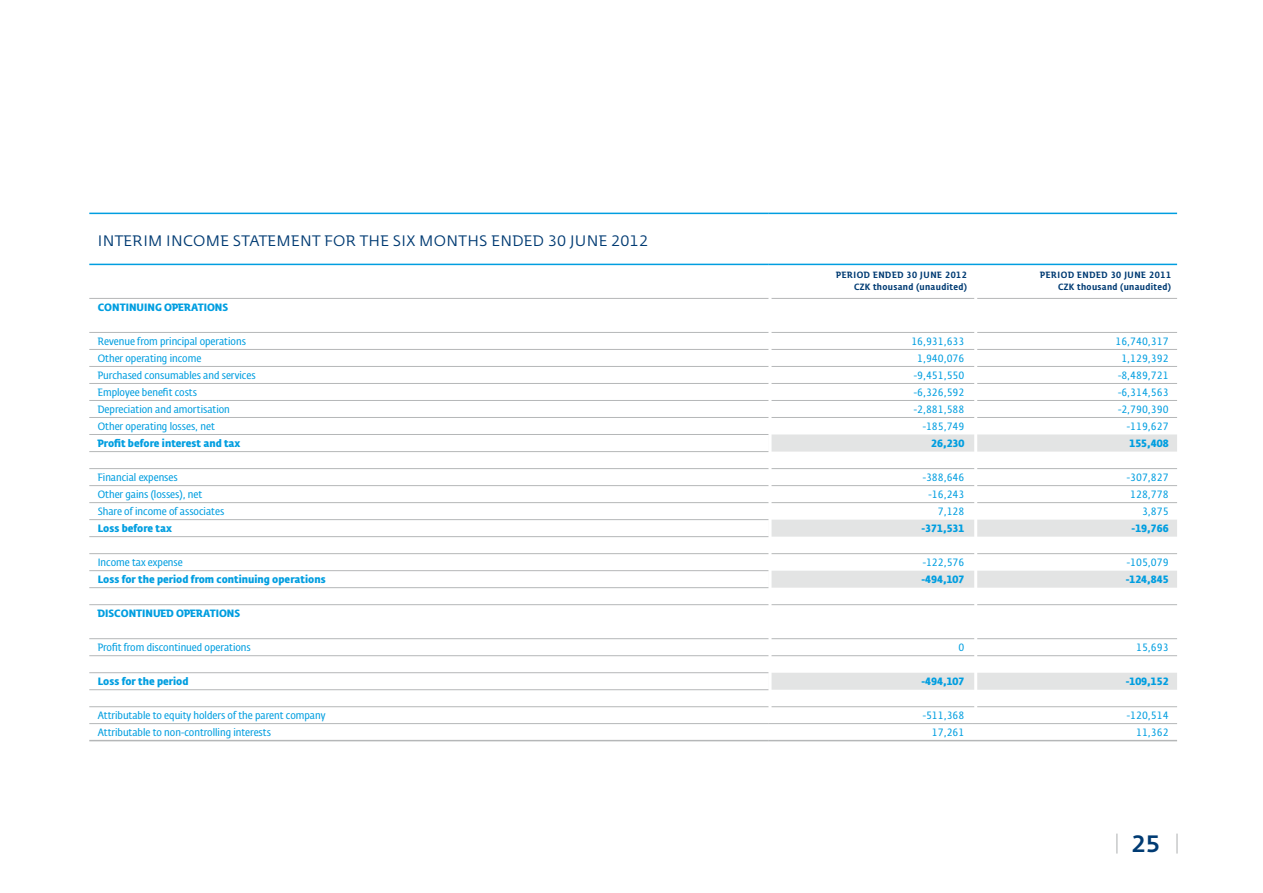
<style>
.page{position:relative;width:1263px;height:893px;background:#fff}
.page>*{position:absolute;margin:0;border:0;box-sizing:border-box;transform-origin:0 0}
.t1{font:500 23.4px "CD Fedra";color:#003b73}
.t2{font:15px "CD Fedra";letter-spacing:.02em;color:#003b73}
.t3{font:10.5px "CD Fedra Cond Pro";color:#009ee0;scale:1.2 1}
.t4{font:700 10.5px "CD Fedra Cond Pro";color:#009ee0;scale:1.2 1}
.t5{font:500 9px/12px "CD Fedra Cond Pro";letter-spacing:.05em;color:#003b73;text-align:right;scale:1.2 1}
</style>
<div class="page">
<svg style="left:1116px;top:834px;width:2px;height:19px"></svg>
<svg style="left:1176px;top:834px;width:2px;height:19px"></svg>
<svg style="left:771px;top:434px;width:406px;height:256px"></svg>
<hr style="left:89px;top:298px;width:680px;height:1px;background:#b5b7b8">
<hr style="left:89px;top:332px;width:680px;height:1px;background:#b5b7b8">
<hr style="left:89px;top:349px;width:680px;height:1px;background:#b5b7b8">
<hr style="left:89px;top:366px;width:680px;height:1px;background:#b5b7b8">
<hr style="left:89px;top:383px;width:680px;height:1px;background:#b5b7b8">
<hr style="left:89px;top:400px;width:680px;height:1px;background:#b5b7b8">
<hr style="left:89px;top:417px;width:680px;height:1px;background:#b5b7b8">
<hr style="left:89px;top:434px;width:680px;height:1px;background:#b5b7b8">
<hr style="left:89px;top:451px;width:680px;height:1px;background:#b5b7b8">
<hr style="left:89px;top:468px;width:680px;height:1px;background:#b5b7b8">
<hr style="left:769px;top:468px;width:204px;height:1px;background:#b5b7b8">
<hr style="left:973px;top:468px;width:204px;height:1px;background:#b5b7b8">
<hr style="left:89px;top:485px;width:680px;height:1px;background:#b5b7b8">
<hr style="left:89px;top:502px;width:680px;height:1px;background:#b5b7b8">
<hr style="left:89px;top:519px;width:680px;height:1px;background:#b5b7b8">
<hr style="left:89px;top:536px;width:680px;height:1px;background:#b5b7b8">
<hr style="left:89px;top:553px;width:680px;height:1px;background:#b5b7b8">
<hr style="left:769px;top:553px;width:204px;height:1px;background:#b5b7b8">
<hr style="left:973px;top:553px;width:204px;height:1px;background:#b5b7b8">
<hr style="left:89px;top:570px;width:680px;height:1px;background:#b5b7b8">
<hr style="left:89px;top:587px;width:680px;height:1px;background:#b5b7b8">
<hr style="left:89px;top:604px;width:680px;height:1px;background:#b5b7b8">
<hr style="left:89px;top:638px;width:680px;height:1px;background:#b5b7b8">
<hr style="left:89px;top:655px;width:680px;height:1px;background:#b5b7b8">
<hr style="left:89px;top:672px;width:680px;height:1px;background:#b5b7b8">
<hr style="left:89px;top:689px;width:680px;height:1px;background:#b5b7b8">
<hr style="left:89px;top:264px;width:680px;height:1px;background:#009ee0">
<hr style="left:769px;top:264px;width:204px;height:1px;background:#009ee0">
<hr style="left:973px;top:264px;width:204px;height:1px;background:#009ee0">
<hr style="left:89px;top:213px;width:680px;height:1px;background:#009ee0">
<hr style="left:769px;top:213px;width:204px;height:1px;background:#009ee0">
<hr style="left:973px;top:213px;width:204px;height:1px;background:#009ee0">
<hr style="left:769px;top:298px;width:204px;height:1px;background:#b5b7b8">
<hr style="left:973px;top:298px;width:204px;height:1px;background:#b5b7b8">
<hr style="left:769px;top:604px;width:204px;height:1px;background:#b5b7b8">
<hr style="left:973px;top:604px;width:204px;height:1px;background:#b5b7b8">
<hr style="left:769px;top:485px;width:204px;height:1px;background:#b5b7b8">
<hr style="left:973px;top:485px;width:204px;height:1px;background:#b5b7b8">
<hr style="left:769px;top:502px;width:204px;height:1px;background:#b5b7b8">
<hr style="left:973px;top:502px;width:204px;height:1px;background:#b5b7b8">
<hr style="left:769px;top:638px;width:204px;height:1px;background:#b5b7b8">
<hr style="left:973px;top:638px;width:204px;height:1px;background:#b5b7b8">
<hr style="left:769px;top:655px;width:204px;height:1px;background:#b5b7b8">
<hr style="left:973px;top:655px;width:204px;height:1px;background:#b5b7b8">
<hr style="left:769px;top:332px;width:204px;height:1px;background:#b5b7b8">
<hr style="left:973px;top:332px;width:204px;height:1px;background:#b5b7b8">
<hr style="left:769px;top:349px;width:204px;height:1px;background:#b5b7b8">
<hr style="left:973px;top:349px;width:204px;height:1px;background:#b5b7b8">
<hr style="left:769px;top:417px;width:204px;height:1px;background:#b5b7b8">
<hr style="left:973px;top:417px;width:204px;height:1px;background:#b5b7b8">
<hr style="left:769px;top:366px;width:204px;height:1px;background:#b5b7b8">
<hr style="left:973px;top:366px;width:204px;height:1px;background:#b5b7b8">
<hr style="left:769px;top:383px;width:204px;height:1px;background:#b5b7b8">
<hr style="left:973px;top:383px;width:204px;height:1px;background:#b5b7b8">
<hr style="left:769px;top:400px;width:204px;height:1px;background:#b5b7b8">
<hr style="left:973px;top:400px;width:204px;height:1px;background:#b5b7b8">
<hr style="left:89px;top:740px;width:680px;height:1px;background:#b5b7b8">
<hr style="left:769px;top:740px;width:204px;height:1px;background:#b5b7b8">
<hr style="left:973px;top:740px;width:204px;height:1px;background:#b5b7b8">
<hr style="left:89px;top:706px;width:680px;height:1px;background:#b5b7b8">
<hr style="left:769px;top:706px;width:204px;height:1px;background:#b5b7b8">
<hr style="left:973px;top:706px;width:204px;height:1px;background:#b5b7b8">
<hr style="left:89px;top:723px;width:680px;height:1px;background:#b5b7b8">
<hr style="left:769px;top:723px;width:204px;height:1px;background:#b5b7b8">
<hr style="left:973px;top:723px;width:204px;height:1px;background:#b5b7b8">
<hr style="left:768px;top:287px;width:3px;height:423px;background:#fff">
<hr style="left:974px;top:285px;width:3px;height:425px;background:#fff">
<h2 class="t2" style="left:98px;top:232px;width:16px">INTER</h2>
<h2 class="t2" style="left:143px;top:232px;width:63px">IM INCOME</h2>
<h2 class="t2" style="left:233px;top:232px;width:38px">STATEMENT</h2>
<h2 class="t2" style="left:325px;top:232px;width:46px">FOR THE</h2>
<h2 class="t2" style="left:393px;top:232px;width:39px">SIX MONTHS</h2>
<h2 class="t2" style="left:491px;top:232px;width:12px">ENDED</h2>
<h2 class="t2" style="left:548px;top:232px;width:39px">30 JUNE</h2>
<h2 class="t2" style="left:611px;top:232px;width:38px">2012</h2>
<p class="t5" style="left:836px;top:269px;width:110px">Period ended 30 June 2012<br>CZK thousand (unaudited)</p>
<p class="t5" style="left:1040px;top:269px;width:110px">Period ended 30 June 2011<br>CZK thousand (unaudited)</p>
<p class="t4" style="left:98px;top:301px;width:110px">CONTINUING OPERATIONS</p>
<p class="t3" style="left:98px;top:335px;width:125px">Revenue from principal operations</p>
<p class="t3" style="left:911px;top:335px;width:46px">16,931,633</p>
<p class="t3" style="left:1115px;top:335px;width:46px">16,740,317</p>
<p class="t3" style="left:98px;top:352px;width:88px">Other operating income</p>
<p class="t3" style="left:917px;top:352px;width:41px">1,940,076</p>
<p class="t3" style="left:1121px;top:352px;width:41px">1,129,392</p>
<p class="t3" style="left:98px;top:369px;width:133px">Purchased consumables and services</p>
<p class="t3" style="left:914px;top:369px;width:44px">-9,451,550</p>
<p class="t3" style="left:1118px;top:369px;width:44px">-8,489,721</p>
<p class="t3" style="left:98px;top:386px;width:84px">Employee benefit costs</p>
<p class="t3" style="left:914px;top:386px;width:44px">-6,326,592</p>
<p class="t3" style="left:1118px;top:386px;width:44px">-6,314,563</p>
<p class="t3" style="left:98px;top:403px;width:112px">Depreciation and amortisation</p>
<p class="t3" style="left:914px;top:403px;width:44px">-2,881,588</p>
<p class="t3" style="left:1118px;top:403px;width:44px">-2,790,390</p>
<p class="t3" style="left:98px;top:420px;width:99px">Other operating losses, net</p>
<p class="t3" style="left:923px;top:421px;width:36px">-185,749</p>
<p class="t3" style="left:1127px;top:421px;width:36px">-119,627</p>
<p class="t4" style="left:98px;top:437px;width:120px">Profit before interest and tax</p>
<p class="t4" style="left:931px;top:437px;width:29px">26,230</p>
<p class="t4" style="left:1129px;top:437px;width:34px">155,408</p>
<p class="t3" style="left:98px;top:472px;width:68px">Financial expenses</p>
<p class="t3" style="left:923px;top:472px;width:36px">-388,646</p>
<p class="t3" style="left:1127px;top:472px;width:36px">-307,827</p>
<p class="t3" style="left:98px;top:489px;width:89px">Other gains (losses), net</p>
<p class="t3" style="left:929px;top:489px;width:31px">-16,243</p>
<p class="t3" style="left:1130px;top:489px;width:34px">128,778</p>
<p class="t3" style="left:98px;top:506px;width:107px">Share of income of associates</p>
<p class="t3" style="left:938px;top:506px;width:24px">7,128</p>
<p class="t3" style="left:1142px;top:506px;width:24px">3,875</p>
<p class="t4" style="left:98px;top:522px;width:63px">Loss before tax</p>
<p class="t4" style="left:921px;top:522px;width:37px">-371,531</p>
<p class="t4" style="left:1131px;top:522px;width:32px">-19,766</p>
<p class="t3" style="left:98px;top:557px;width:72px">Income tax expense</p>
<p class="t3" style="left:923px;top:557px;width:36px">-122,576</p>
<p class="t3" style="left:1127px;top:557px;width:36px">-105,079</p>
<p class="t4" style="left:98px;top:573px;width:191px">Loss for the period from continuing operations</p>
<p class="t4" style="left:921px;top:573px;width:37px">-494,107</p>
<p class="t4" style="left:1126px;top:573px;width:37px">-124,845</p>
<p class="t4" style="left:98px;top:607px;width:120px">DISCONTINUED OPERATIONS</p>
<p class="t3" style="left:98px;top:642px;width:129px">Profit from discontinued operations</p>
<p class="t3" style="left:958px;top:642px;width:6px">0</p>
<p class="t3" style="left:1136px;top:642px;width:29px">15,693</p>
<p class="t4" style="left:98px;top:675px;width:77px">Loss for the period</p>
<p class="t4" style="left:921px;top:675px;width:37px">-494,107</p>
<p class="t4" style="left:1126px;top:675px;width:37px">-109,152</p>
<p class="t3" style="left:98px;top:710px;width:191px">Attributable to equity holders of the parent company</p>
<p class="t3" style="left:923px;top:710px;width:36px">-511,368</p>
<p class="t3" style="left:1127px;top:710px;width:36px">-120,514</p>
<p class="t3" style="left:98px;top:726px;width:146px">Attributable to non-controlling interests</p>
<p class="t3" style="left:932px;top:726px;width:29px">17,261</p>
<p class="t3" style="left:1136px;top:726px;width:29px">11,362</p>
<h1 class="t1" style="left:1131px;top:829px;width:30px">25</h1>
</div>
